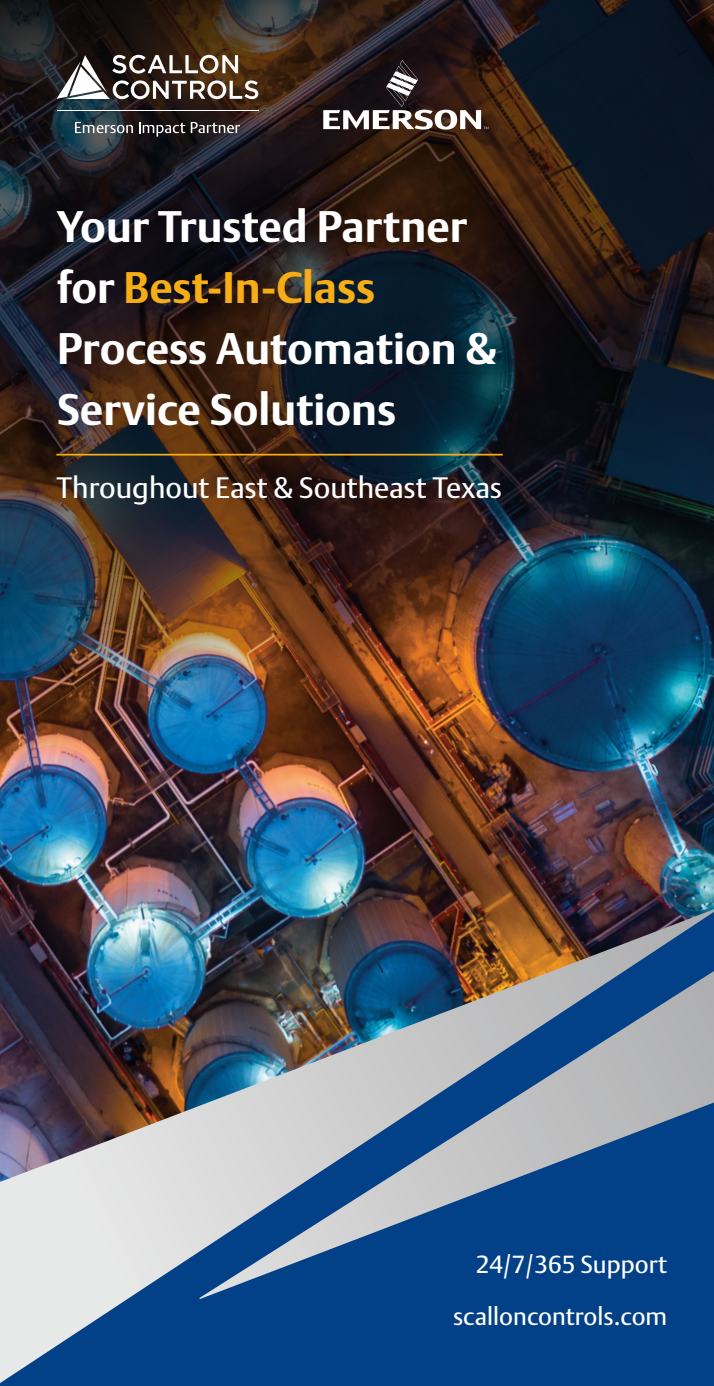
<style>
.page{position:relative;width:714px;height:1386px;background:#fff}
.page>*{position:absolute;margin:0;border:0;box-sizing:border-box;transform-origin:0 0}
.t1{font:700 43.75px/61.2px "DTL Argo T";color:#fff}
.t2{font:29.22px "DTL Argo T";color:#fff}
.t3{font:24.5px "DTL Argo T";color:#fff}
.s1{color:#f6ad16}
</style>
<div class="page">
<img style="left:0;top:766px;width:714px;height:143px">
<img style="left:0;top:909px;width:714px;height:474px">
<img style="left:0;top:0;width:714px;height:766px">
<img style="left:0;top:0;width:583px;height:263px">
<svg style="left:323px;top:60px;width:165px;height:70px"></svg>
<svg style="left:57px;top:55px;width:201px;height:44px"></svg>
<svg style="left:75px;top:122px;width:58px;height:11px"></svg>
<svg style="left:139px;top:122px;width:46px;height:15px"></svg>
<svg style="left:191px;top:122px;width:49px;height:11px"></svg>
<hr style="left:57px;top:110px;width:201px;height:1px;background:#fff">
<hr style="left:56px;top:454px;width:447px;height:2px;background:#f6ad16">
<p class="t1" style="left:57px;top:195px;width:441px">Your Trusted Partner for <span class="s1">Best-In-Class<br></span>Process Automation &amp;<br>Service Solutions</p>
<p class="t2" style="left:57px;top:471px;width:447px">Throughout East &amp; Southeast Texas</p>
<p class="t3" style="left:476px;top:1250px;width:193px">24/7/365 Support</p>
<p class="t3" style="left:453px;top:1302px;width:216px">scalloncontrols.com</p>
</div>
